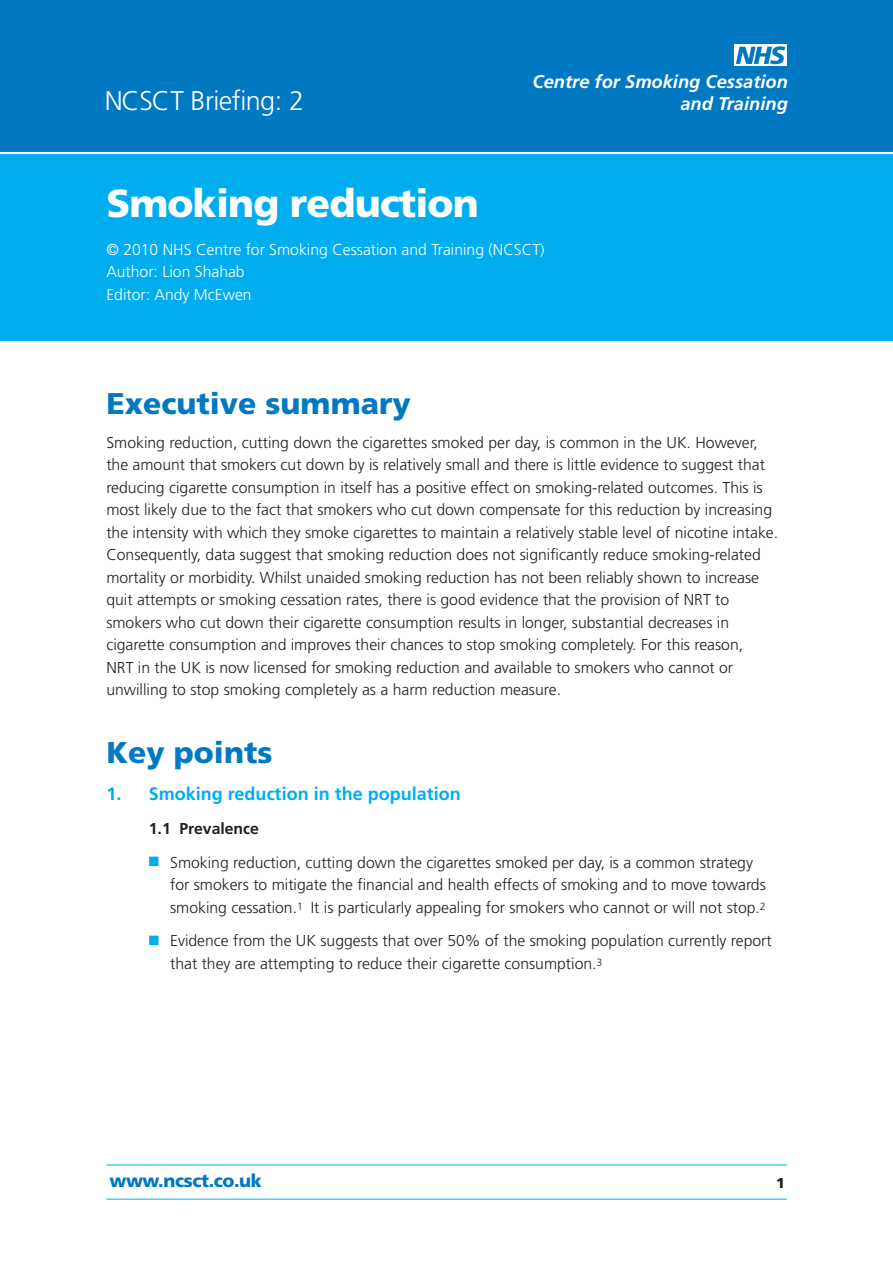
<style>
.page{position:relative;width:893px;height:1263px;background:#fff}
.page>*{position:absolute;margin:0;border:0;box-sizing:border-box;transform-origin:0 0}
.t1{font:900 39px "Frutiger";letter-spacing:-.02em;color:#fff}
.t2{font:900 30px "Frutiger";color:#0079c2}
.t3{font:300 27px "Frutiger";letter-spacing:-.02em;color:#fff}
.t4{font:italic 700 18.3px "Frutiger";color:#fff}
.t5{font:700 18px "Frutiger";color:#00aeef}
.t6{font:900 18px "Frutiger";letter-spacing:-.02em;color:#0079c2}
.t7{font:300 15.75px/22.5px "Frutiger";color:#231f20}
.t8{font:300 15.75px/22.5px "Frutiger";color:#fff}
.t9{font:700 15.75px "Frutiger";color:#231f20}
.t10{font:900 14.25px "Frutiger";color:#231f20}
.s1{color:#00aeef}
</style>
<div class="page">
<div style="left:0;top:0;width:892px;height:340px;background:#00aeef"></div>
<div style="left:0;top:0;width:892px;height:153px;background:#0079c2"></div>
<div style="left:734px;top:45px;width:53px;height:21px;background:#fff"></div>
<svg style="left:736px;top:46px;width:49px;height:18px"></svg>
<hr style="left:0;top:152px;width:892px;height:2px;background:#fff">
<hr style="left:106px;top:1165px;width:681px;height:1px;background:#00aeef">
<hr style="left:106px;top:1199px;width:681px;height:1px;background:#00aeef">
<p class="t4" style="left:532px;top:75px;width:257px">Centre for Smoking Cessation</p>
<h3 class="t3" style="left:105px;top:90px;width:201px">NCSCT Briefing: 2</h3>
<p class="t4" style="left:680px;top:96px;width:109px">and Training</p>
<h1 class="t1" style="left:106px;top:188px;width:374px">Smoking reduction</h1>
<p class="t8" style="left:106px;top:239px;width:440px">© 2010 NHS Centre for Smoking Cessation and Training (NCSCT)<br>Author: Lion Shahab<br>Editor: Andy McEwen</p>
<h2 class="t2" style="left:106px;top:391px;width:306px">Executive summary</h2>
<p class="t7" style="left:106px;top:432px;width:673px">Smoking reduction, cutting down the cigarettes smoked per day, is common in the UK. However, the amount that smokers cut down by is relatively small and there is little evidence to suggest that reducing cigarette consumption in itself has a positive effect on smoking-related outcomes. This is most likely due to the fact that smokers who cut down compensate for this reduction by increasing the intensity with which they smoke cigarettes to maintain a relatively stable level of nicotine intake.<br>Consequently, data suggest that smoking reduction does not significantly reduce smoking-related mortality or morbidity. Whilst unaided smoking reduction has not been reliably shown to increase quit attempts or smoking cessation rates, there is good evidence that the provision of NRT to smokers who cut down their cigarette consumption results in longer, substantial decreases in cigarette consumption and improves their chances to stop smoking completely. For this reason,<br>NRT in the UK is now licensed for smoking reduction and available to smokers who cannot or unwilling to stop smoking completely as a harm reduction measure.</p>
<h2 class="t2" style="left:106px;top:740px;width:167px">Key points</h2>
<p class="t5" style="left:106px;top:787px;width:356px">1. Smoking reduction in the population</p>
<p class="t9" style="left:149px;top:822px;width:112px">1.1 Prevalence</p>
<p class="t7" style="left:170px;top:852px;width:597px;text-indent:-21px"><span class="s1">■</span> Smoking reduction, cutting down the cigarettes smoked per day, is a common strategy for smokers to mitigate the financial and health effects of smoking and to move towards smoking cessation.<sup>1</sup> It is particularly appealing for smokers who cannot or will not stop.<sup>2</sup></p>
<p class="t7" style="left:170px;top:931px;width:603px;text-indent:-21px"><span class="s1">■</span> Evidence from the UK suggests that over 50% of the smoking population currently report that they are attempting to reduce their cigarette consumption.<sup>3</sup></p>
<p class="t6" style="left:109px;top:1174px;width:154px">www.ncsct.co.uk</p>
<p class="t10" style="left:776px;top:1177px;width:10px">1</p>
</div>
